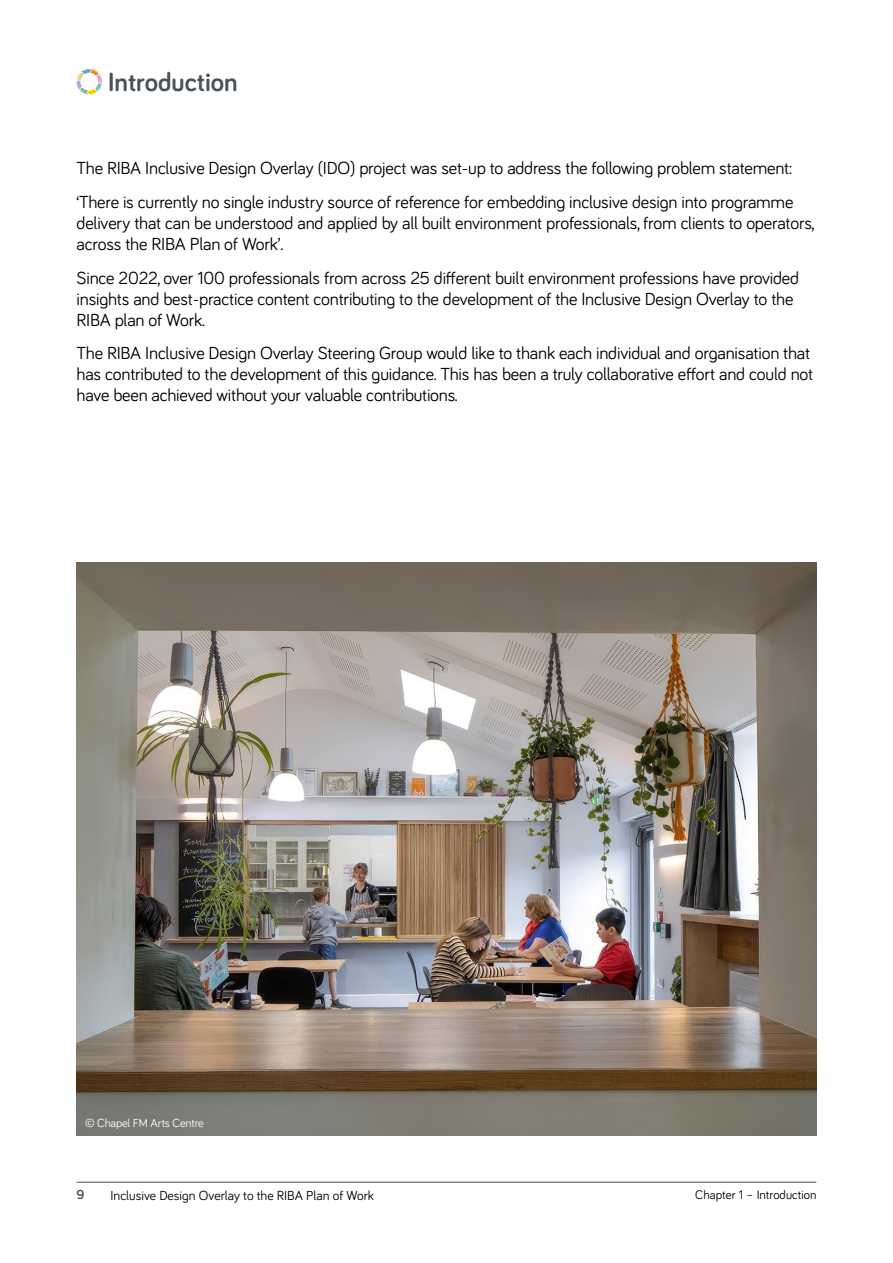
<style>
.page{position:relative;width:893px;height:1263px;background:#fff}
.page>*{position:absolute;margin:0;border:0;box-sizing:border-box;transform-origin:0 0}
.t1{font:700 27px "Bariol";color:#4b5159}
.t2{font:18px/21px "Bariol";letter-spacing:-.01em;color:#000}
.t3{font:13.5px "Bariol";color:#000}
.t4{font:700 13.5px "Bariol";color:#4b5159}
.t5{font:12.75px "Bariol";color:#000}
.t6{font:12px "Bariol";letter-spacing:-.01em;color:#fff}
</style>
<div class="page">
<svg style="left:77px;top:69px;width:25px;height:25px"></svg>
<img style="left:77px;top:562px;width:739px;height:573px">
<hr style="left:77px;top:1182px;width:739px;height:1px;background:#4b5159">
<h1 class="t1" style="left:108px;top:64px;width:131px">Introduction</h1>
<p class="t2" style="left:77px;top:157px;width:717px">The RIBA Inclusive Design Overlay (IDO) project was set-up to address the following problem statement:</p>
<p class="t2" style="left:77px;top:190px;width:739px">‘There is currently no single industry source of reference for embedding inclusive design into programme delivery that can be understood and applied by all built environment professionals, from clients to operators, across the RIBA Plan of Work’.</p>
<p class="t2" style="left:77px;top:266px;width:724px">Since 2022, over 100 professionals from across 25 different built environment professions have provided insights and best-practice content contributing to the development of the Inclusive Design Overlay to the<br>RIBA plan of Work.</p>
<p class="t2" style="left:77px;top:342px;width:738px">The RIBA Inclusive Design Overlay Steering Group would like to thank each individual and organisation that has contributed to the development of this guidance. This has been a truly collaborative effort and could not have been achieved without your valuable contributions.</p>
<p class="t6" style="left:85px;top:1115px;width:120px">© Chapel FM Arts Centre</p>
<p class="t4" style="left:77px;top:1185px;width:9px">9</p>
<p class="t3" style="left:111px;top:1186px;width:265px">Inclusive Design Overlay to the RIBA Plan of Work</p>
<p class="t5" style="left:695px;top:1186px;width:123px">Chapter 1 – Introduction</p>
</div>
